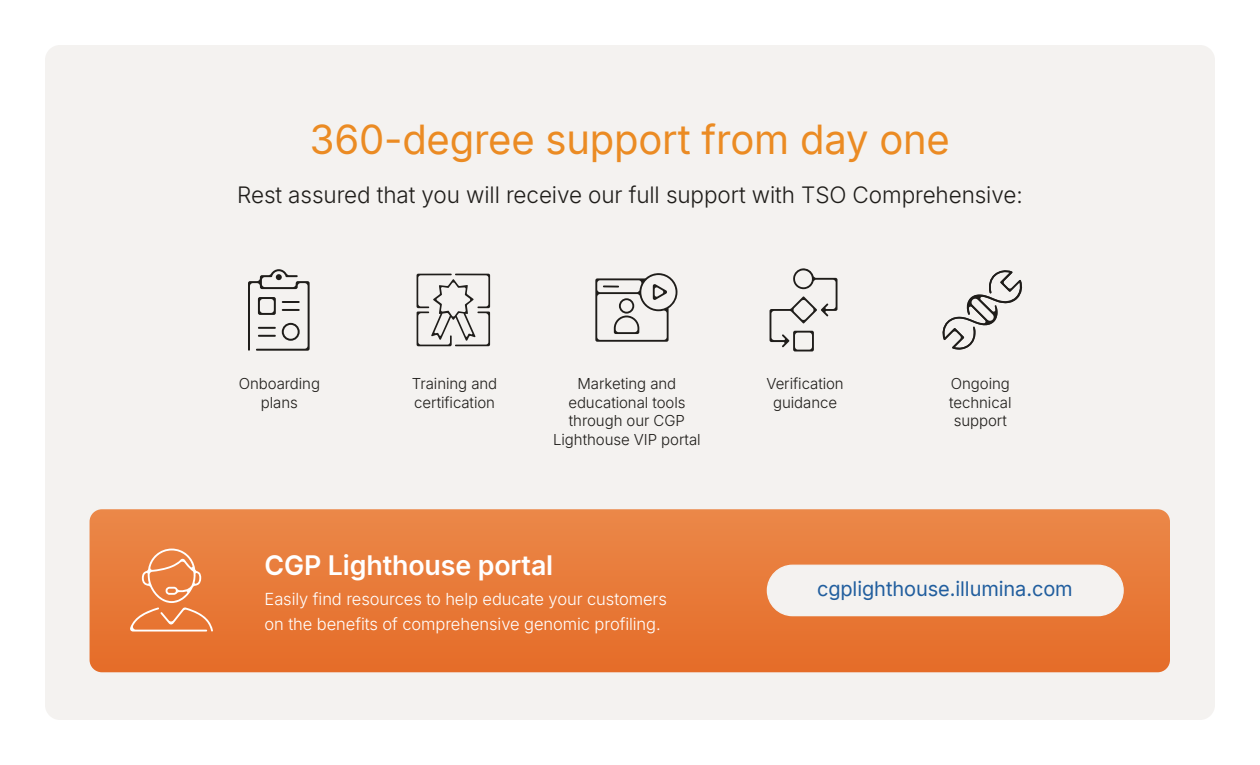
<style>
.page{position:relative;width:1260px;height:765px;background:#fff}
.page>*{position:absolute;margin:0;border:0;box-sizing:border-box;transform-origin:0 0}
.t1{font:40px "Inter";letter-spacing:-.005em;color:#eb8b23}
.t2{font:600 26.88px "Inter";letter-spacing:-.005em;color:#fff}
.t3{font:300 22.5px "Inter";letter-spacing:-.005em;color:#1f1d1a}
.t4{font:20px "Inter";letter-spacing:-.005em;color:#215e9e}
.t5{font:300 16.5px/24.8px "Inter";letter-spacing:-.005em;color:#fff}
.t6{font:300 15px/18.8px "Inter";letter-spacing:-.005em;color:#1f1d1a;text-align:center}
</style>
<div class="page">
<div style="left:45px;top:45px;width:1170px;height:675px;background:#f4f2f0;border-radius:15px"></div>
<svg style="left:90px;top:509px;width:1080px;height:163px;background:#e87a39"></svg>
<div style="left:767px;top:565px;width:356px;height:51px;background:#f4f2f0;border-radius:25px"></div>
<div style="left:767px;top:565px;width:357px;height:51px;border:1px solid #f4f2f0;border-radius:25px"></div>
<svg style="left:130px;top:549px;width:83px;height:83px;background:#ea8b52"></svg>
<svg style="left:248px;top:269px;width:62px;height:82px"></svg>
<svg style="left:417px;top:274px;width:73px;height:72px"></svg>
<svg style="left:770px;top:268px;width:68px;height:83px"></svg>
<svg style="left:595px;top:273px;width:83px;height:69px"></svg>
<svg style="left:942px;top:270px;width:80px;height:80px"></svg>
<h1 class="t1" style="left:310px;top:110px;width:641px">360-degree support from day one</h1>
<h3 class="t3" style="left:237px;top:178px;width:787px">Rest assured that you will receive our full support with TSO Comprehensive:</h3>
<p class="t6" style="left:239px;top:374px;width:83px">Onboarding plans</p>
<p class="t6" style="left:412px;top:374px;width:87px;text-align:left">Training and certification</p>
<p class="t6" style="left:553px;top:374px;width:149px">Marketing and educational tools through our CGP<br>Lighthouse VIP portal</p>
<p class="t6" style="left:766px;top:374px;width:79px">Verification guidance</p>
<p class="t6" style="left:949px;top:374px;width:64px">Ongoing technical support</p>
<h2 class="t2" style="left:265px;top:545px;width:290px">CGP Lighthouse portal</h2>
<p class="t5" style="left:265px;top:586px;width:404px">Easily find resources to help educate your customers on the benefits of comprehensive genomic profiling.</p>
<h3 class="t4" style="left:817px;top:574px;width:257px">cgplighthouse.illumina.com</h3>
</div>
